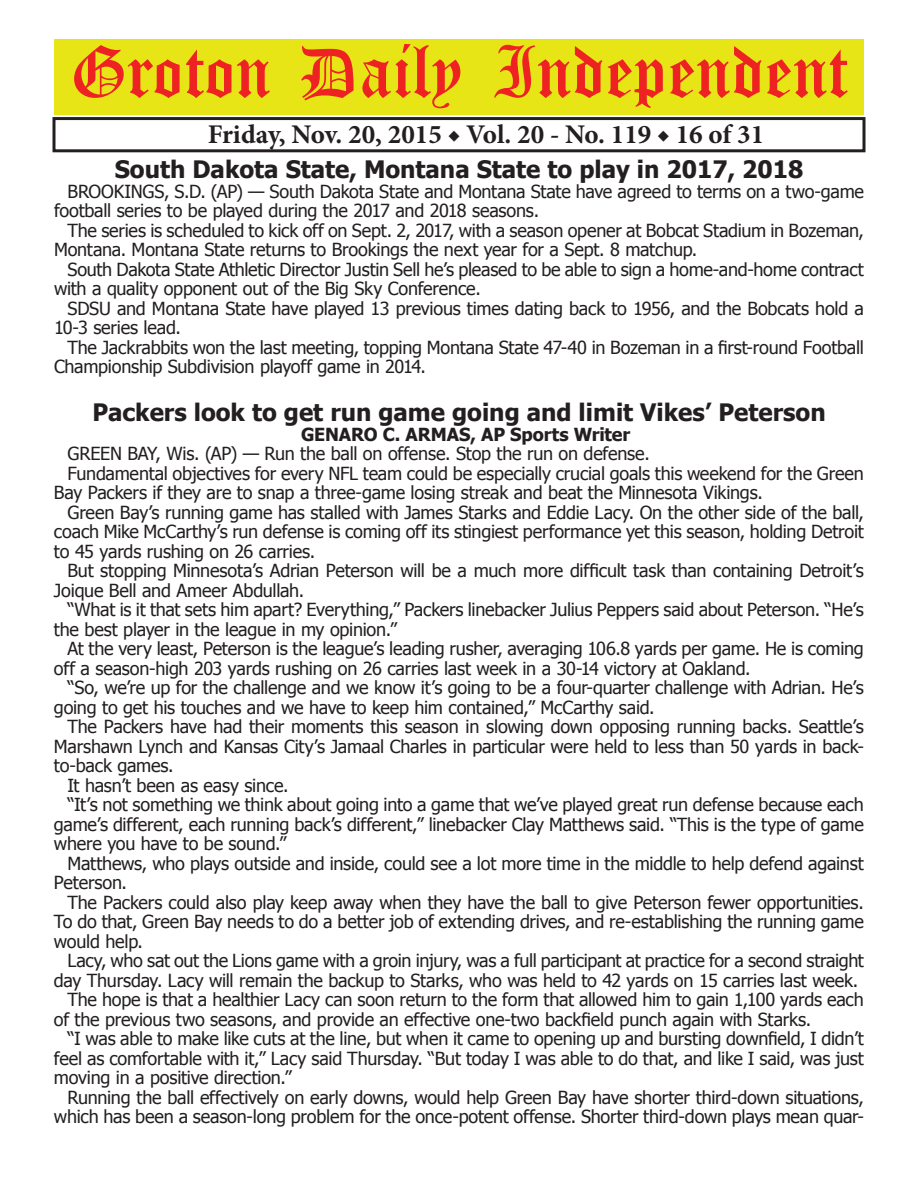
<style>
.page{position:relative;width:918px;height:1188px;background:#fff}
.page>*{position:absolute;margin:0;border:0;box-sizing:border-box;transform-origin:0 0}
.t1{font:54px "Old English Five";color:#ee2123}
.t2{font:700 27px "Minion Pro";color:#231f20}
.t3{font:700 24px "Tahoma";color:#231f20}
.t4{font:18px/19.5px "Tahoma";letter-spacing:-.015em;color:#231f20}
.t5{font:700 18px "Tahoma";letter-spacing:-.01em;color:#231f20}
</style>
<div class="page">
<div style="left:52px;top:117px;width:814px;height:35px;border:3px solid #231f20"></div>
<div style="left:54px;top:40px;width:810px;height:75px;background:#e7e515"></div>
<h1 class="t1" style="left:70px;top:47px;width:779px">Groton Daily Independent</h1>
<h2 class="t2" style="left:208px;top:116px;width:558px">Friday, Nov. 20, 2015 ◆ Vol. 20 - No. 119 ◆ 16 of 31</h2>
<h3 class="t3" style="left:115px;top:153px;width:690px">South Dakota State, Montana State to play in 2017, 2018</h3>
<p class="t4" style="left:54px;top:181px;width:812px;text-indent:14px">BROOKINGS, S.D. (AP) — South Dakota State and Montana State have agreed to terms on a two-game football series to be played during the 2017 and 2018 seasons.</p>
<p class="t4" style="left:54px;top:220px;width:812px;text-indent:14px">The series is scheduled to kick off on Sept. 2, 2017, with a season opener at Bobcat Stadium in Bozeman,<br>Montana. Montana State returns to Brookings the next year for a Sept. 8 matchup.</p>
<p class="t4" style="left:54px;top:259px;width:811px;text-indent:14px">South Dakota State Athletic Director Justin Sell he’s pleased to be able to sign a home-and-home contract with a quality opponent out of the Big Sky Conference.</p>
<p class="t4" style="left:54px;top:298px;width:811px;text-indent:14px">SDSU and Montana State have played 13 previous times dating back to 1956, and the Bobcats hold a<br>10-3 series lead.</p>
<p class="t4" style="left:54px;top:337px;width:811px;text-indent:14px">The Jackrabbits won the last meeting, topping Montana State 47-40 in Bozeman in a first-round Football<br>Championship Subdivision playoff game in 2014.</p>
<h3 class="t3" style="left:92px;top:396px;width:735px">Packers look to get run game going and limit Vikes’ Peterson</h3>
<p class="t5" style="left:301px;top:422px;width:331px">GENARO C. ARMAS, AP Sports Writer</p>
<p class="t4" style="left:67px;top:443px;width:584px">GREEN BAY, Wis. (AP) — Run the ball on offense. Stop the run on defense.</p>
<p class="t4" style="left:67px;top:463px;width:798px">Fundamental objectives for every NFL team could be especially crucial goals this weekend for the Green</p>
<p class="t4" style="left:54px;top:482px;width:710px">Bay Packers if they are to snap a three-game losing streak and beat the Minnesota Vikings.</p>
<p class="t4" style="left:67px;top:502px;width:798px">Green Bay’s running game has stalled with James Starks and Eddie Lacy. On the other side of the ball,</p>
<p class="t4" style="left:54px;top:521px;width:811px">coach Mike McCarthy’s run defense is coming off its stingiest performance yet this season, holding Detroit</p>
<p class="t4" style="left:54px;top:541px;width:263px">to 45 yards rushing on 26 carries.</p>
<p class="t4" style="left:67px;top:560px;width:798px">But stopping Minnesota’s Adrian Peterson will be a much more difficult task than containing Detroit’s</p>
<p class="t4" style="left:54px;top:580px;width:252px">Joique Bell and Ameer Abdullah.</p>
<p class="t4" style="left:67px;top:599px;width:798px">“What is it that sets him apart? Everything,” Packers linebacker Julius Peppers said about Peterson. “He’s</p>
<p class="t4" style="left:54px;top:619px;width:345px">the best player in the league in my opinion.”</p>
<p class="t4" style="left:67px;top:638px;width:798px">At the very least, Peterson is the league’s leading rusher, averaging 106.8 yards per game. He is coming</p>
<p class="t4" style="left:54px;top:658px;width:698px">off a season-high 203 yards rushing on 26 carries last week in a 30-14 victory at Oakland.</p>
<p class="t4" style="left:67px;top:677px;width:798px">“So, we’re up for the challenge and we know it’s going to be a four-quarter challenge with Adrian. He’s</p>
<p class="t4" style="left:54px;top:697px;width:602px">going to get his touches and we have to keep him contained,” McCarthy said.</p>
<p class="t4" style="left:67px;top:716px;width:798px">The Packers have had their moments this season in slowing down opposing running backs. Seattle’s</p>
<p class="t4" style="left:54px;top:736px;width:811px">Marshawn Lynch and Kansas City’s Jamaal Charles in particular were held to less than 50 yards in back-</p>
<p class="t4" style="left:54px;top:755px;width:121px">to-back games.</p>
<p class="t4" style="left:67px;top:775px;width:223px">It hasn’t been as easy since.</p>
<p class="t4" style="left:67px;top:794px;width:798px">“It’s not something we think about going into a game that we’ve played great run defense because each</p>
<p class="t4" style="left:54px;top:814px;width:811px">game’s different, each running back’s different,” linebacker Clay Matthews said. “This is the type of game</p>
<p class="t4" style="left:54px;top:833px;width:234px">where you have to be sound.”</p>
<p class="t4" style="left:67px;top:853px;width:798px">Matthews, who plays outside and inside, could see a lot more time in the middle to help defend against</p>
<p class="t4" style="left:54px;top:872px;width:75px">Peterson.</p>
<p class="t4" style="left:67px;top:892px;width:798px">The Packers could also play keep away when they have the ball to give Peterson fewer opportunities.</p>
<p class="t4" style="left:54px;top:911px;width:812px">To do that, Green Bay needs to do a better job of extending drives, and re-establishing the running game</p>
<p class="t4" style="left:54px;top:931px;width:91px">would help.</p>
<p class="t4" style="left:67px;top:950px;width:798px">Lacy, who sat out the Lions game with a groin injury, was a full participant at practice for a second straight</p>
<p class="t4" style="left:54px;top:970px;width:806px">day Thursday. Lacy will remain the backup to Starks, who was held to 42 yards on 15 carries last week.</p>
<p class="t4" style="left:67px;top:989px;width:798px">The hope is that a healthier Lacy can soon return to the form that allowed him to gain 1,100 yards each</p>
<p class="t4" style="left:54px;top:1009px;width:759px">of the previous two seasons, and provide an effective one-two backfield punch again with Starks.</p>
<p class="t4" style="left:67px;top:1028px;width:798px">“I was able to make like cuts at the line, but when it came to opening up and bursting downfield, I didn’t</p>
<p class="t4" style="left:54px;top:1048px;width:811px">feel as comfortable with it,” Lacy said Thursday. “But today I was able to do that, and like I said, was just</p>
<p class="t4" style="left:54px;top:1067px;width:239px">moving in a positive direction.”</p>
<p class="t4" style="left:67px;top:1087px;width:798px">Running the ball effectively on early downs, would help Green Bay have shorter third-down situations,</p>
<p class="t4" style="left:54px;top:1106px;width:811px">which has been a season-long problem for the once-potent offense. Shorter third-down plays mean quar-</p>
</div>
